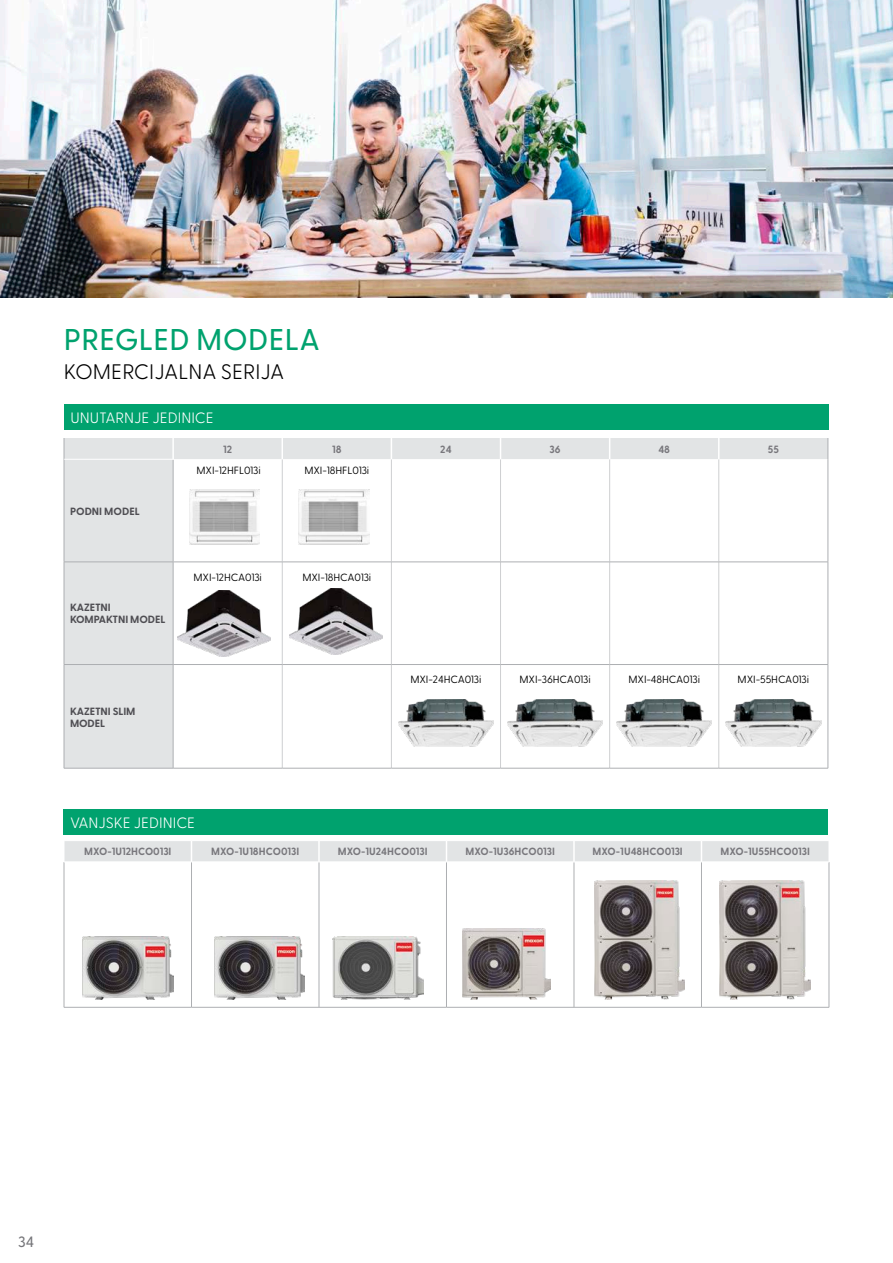
<style>
.page{position:relative;width:893px;height:1263px;background:#fff}
.page>*{position:absolute;margin:0;border:0;box-sizing:border-box;transform-origin:0 0}
.t1{font:500 30px "Greycliff CF";letter-spacing:.01em;color:#00a26e}
.t2{font:300 21px "Greycliff CF";color:#000}
.t3{font:300 15px "Greycliff CF";color:#fff}
.t4{font:500 15px "Greycliff CF";color:#76767a}
.t5{font:10.5px "Greycliff CF";letter-spacing:-.01em;color:#000}
.t6{font:700 10.5px "Greycliff CF";letter-spacing:.005em;color:#78777c;scale:.96 1}
.t7{font:700 10.5px/12px "Greycliff CF";letter-spacing:-.01em;color:#4f4e53}
</style>
<div class="page">
<img style="left:0;top:0;width:893px;height:297px">
<div style="left:65px;top:438px;width:763px;height:330px;background:#e2e4e5"></div>
<svg style="left:174px;top:459px;width:654px;height:309px"></svg>
<svg style="left:174px;top:563px;width:654px;height:101px"></svg>
<hr style="left:282px;top:459px;width:1px;height:103px;background:#cecfd1">
<hr style="left:391px;top:459px;width:1px;height:103px;background:#cecfd1">
<hr style="left:500px;top:459px;width:1px;height:103px;background:#cecfd1">
<hr style="left:609px;top:459px;width:1px;height:103px;background:#cecfd1">
<hr style="left:718px;top:459px;width:1px;height:103px;background:#cecfd1">
<hr style="left:282px;top:562px;width:1px;height:102px;background:#cecfd1">
<hr style="left:391px;top:562px;width:1px;height:102px;background:#cecfd1">
<hr style="left:500px;top:562px;width:1px;height:102px;background:#cecfd1">
<hr style="left:609px;top:562px;width:1px;height:102px;background:#cecfd1">
<hr style="left:718px;top:562px;width:1px;height:102px;background:#cecfd1">
<hr style="left:282px;top:665px;width:1px;height:103px;background:#cecfd1">
<hr style="left:391px;top:665px;width:1px;height:103px;background:#cecfd1">
<hr style="left:500px;top:665px;width:1px;height:103px;background:#cecfd1">
<hr style="left:609px;top:665px;width:1px;height:103px;background:#cecfd1">
<hr style="left:718px;top:665px;width:1px;height:103px;background:#cecfd1">
<svg style="left:828px;top:438px;width:1px;height:21px"></svg>
<hr style="left:828px;top:459px;width:1px;height:103px;background:#adafb2">
<hr style="left:173px;top:562px;width:109px;height:1px;background:#adafb2">
<hr style="left:282px;top:562px;width:109px;height:1px;background:#adafb2">
<hr style="left:391px;top:562px;width:109px;height:1px;background:#adafb2">
<hr style="left:500px;top:562px;width:110px;height:1px;background:#adafb2">
<hr style="left:610px;top:562px;width:109px;height:1px;background:#adafb2">
<hr style="left:719px;top:562px;width:109px;height:1px;background:#adafb2">
<hr style="left:828px;top:562px;width:1px;height:102px;background:#adafb2">
<hr style="left:173px;top:664px;width:109px;height:1px;background:#adafb2">
<hr style="left:282px;top:664px;width:109px;height:1px;background:#adafb2">
<hr style="left:391px;top:664px;width:109px;height:1px;background:#adafb2">
<hr style="left:500px;top:664px;width:110px;height:1px;background:#adafb2">
<hr style="left:610px;top:664px;width:109px;height:1px;background:#adafb2">
<hr style="left:719px;top:664px;width:109px;height:1px;background:#adafb2">
<hr style="left:828px;top:665px;width:1px;height:103px;background:#adafb2">
<hr style="left:173px;top:768px;width:109px;height:1px;background:#adafb2">
<hr style="left:282px;top:768px;width:109px;height:1px;background:#adafb2">
<hr style="left:391px;top:768px;width:109px;height:1px;background:#adafb2">
<hr style="left:500px;top:768px;width:110px;height:1px;background:#adafb2">
<hr style="left:610px;top:768px;width:109px;height:1px;background:#adafb2">
<hr style="left:719px;top:768px;width:109px;height:1px;background:#adafb2">
<svg style="left:64px;top:438px;width:1px;height:21px"></svg>
<hr style="left:64px;top:459px;width:1px;height:103px;background:#adafb2">
<hr style="left:173px;top:459px;width:1px;height:103px;background:#adafb2">
<hr style="left:64px;top:562px;width:109px;height:1px;background:#adafb2">
<hr style="left:64px;top:562px;width:1px;height:102px;background:#adafb2">
<hr style="left:173px;top:562px;width:1px;height:102px;background:#adafb2">
<hr style="left:64px;top:664px;width:109px;height:1px;background:#adafb2">
<hr style="left:64px;top:665px;width:1px;height:103px;background:#adafb2">
<hr style="left:173px;top:665px;width:1px;height:103px;background:#adafb2">
<hr style="left:64px;top:768px;width:109px;height:1px;background:#adafb2">
<hr style="left:172px;top:438px;width:2px;height:21px;background:#fff">
<hr style="left:281px;top:438px;width:2px;height:21px;background:#fff">
<svg style="left:391px;top:438px;width:1px;height:21px"></svg>
<svg style="left:500px;top:438px;width:1px;height:21px"></svg>
<svg style="left:609px;top:438px;width:1px;height:21px"></svg>
<svg style="left:718px;top:438px;width:1px;height:21px"></svg>
<hr style="left:64px;top:459px;width:110px;height:1px;background:#fff">
<img style="left:189px;top:490px;width:71px;height:55px">
<img style="left:299px;top:490px;width:70px;height:55px">
<img style="left:178px;top:591px;width:93px;height:66px">
<img style="left:290px;top:589px;width:92px;height:66px">
<img style="left:398px;top:700px;width:96px;height:47px">
<img style="left:507px;top:700px;width:96px;height:47px">
<img style="left:616px;top:700px;width:96px;height:47px">
<img style="left:725px;top:700px;width:96px;height:47px">
<svg style="left:65px;top:863px;width:764px;height:144px"></svg>
<hr style="left:64px;top:862px;width:1px;height:145px;background:#adafb2">
<hr style="left:191px;top:862px;width:1px;height:145px;background:#adafb2">
<hr style="left:319px;top:862px;width:1px;height:145px;background:#adafb2">
<hr style="left:446px;top:862px;width:1px;height:145px;background:#adafb2">
<hr style="left:574px;top:862px;width:1px;height:145px;background:#adafb2">
<hr style="left:701px;top:862px;width:1px;height:145px;background:#adafb2">
<hr style="left:829px;top:862px;width:1px;height:145px;background:#adafb2">
<hr style="left:64px;top:1007px;width:127px;height:1px;background:#adafb2">
<hr style="left:191px;top:1007px;width:128px;height:1px;background:#adafb2">
<hr style="left:319px;top:1007px;width:127px;height:1px;background:#adafb2">
<hr style="left:446px;top:1007px;width:128px;height:1px;background:#adafb2">
<hr style="left:574px;top:1007px;width:127px;height:1px;background:#adafb2">
<hr style="left:701px;top:1007px;width:128px;height:1px;background:#adafb2">
<hr style="left:64px;top:862px;width:127px;height:1px;background:#fff">
<hr style="left:191px;top:862px;width:128px;height:1px;background:#fff">
<hr style="left:319px;top:862px;width:127px;height:1px;background:#fff">
<hr style="left:446px;top:862px;width:128px;height:1px;background:#fff">
<hr style="left:574px;top:862px;width:127px;height:1px;background:#fff">
<hr style="left:701px;top:862px;width:128px;height:1px;background:#fff">
<div style="left:64px;top:841px;width:765px;height:20px;background:#e2e4e5"></div>
<img style="left:83px;top:937px;width:90px;height:63px">
<img style="left:214px;top:937px;width:91px;height:63px">
<img style="left:463px;top:928px;width:88px;height:72px">
<img style="left:594px;top:881px;width:90px;height:119px">
<img style="left:720px;top:881px;width:90px;height:119px">
<img style="left:333px;top:937px;width:90px;height:63px">
<div style="left:64px;top:404px;width:764px;height:25px;background:#00a26e"></div>
<div style="left:63px;top:809px;width:765px;height:26px;background:#00a26e"></div>
<h1 class="t1" style="left:64px;top:317px;width:258px">PREGLED MODELA</h1>
<h2 class="t2" style="left:64px;top:356px;width:222px">KOMERCIJALNA SERIJA</h2>
<h3 class="t3" style="left:70px;top:406px;width:145px">UNUTARNJE JEDINICE</h3>
<p class="t6" style="left:223px;top:441px;width:11px">12</p>
<p class="t6" style="left:332px;top:441px;width:11px">18</p>
<p class="t6" style="left:440px;top:441px;width:13px">24</p>
<p class="t6" style="left:550px;top:441px;width:13px">36</p>
<p class="t6" style="left:658px;top:441px;width:14px">48</p>
<p class="t6" style="left:768px;top:441px;width:13px">55</p>
<p class="t7" style="left:70px;top:505px;width:71px">PODNI MODEL</p>
<p class="t7" style="left:70px;top:601px;width:97px">KAZETNI<br>KOMPAKTNI MODEL</p>
<p class="t5" style="left:196px;top:462px;width:66px">MXI-12HFL013i</p>
<p class="t5" style="left:304px;top:462px;width:66px">MXI-18HFL013i</p>
<p class="t5" style="left:193px;top:569px;width:70px">MXI-12HCA013i</p>
<p class="t5" style="left:302px;top:569px;width:70px">MXI-18HCA013i</p>
<p class="t7" style="left:70px;top:704px;width:67px">KAZETNI SLIM<br>MODEL</p>
<h3 class="t3" style="left:70px;top:811px;width:127px">VANJSKE JEDINICE</h3>
<p class="t5" style="left:410px;top:672px;width:73px">MXI-24HCA013i</p>
<p class="t5" style="left:519px;top:672px;width:73px">MXI-36HCA013i</p>
<p class="t5" style="left:628px;top:672px;width:73px">MXI-48HCA013i</p>
<p class="t5" style="left:738px;top:672px;width:73px">MXI-55HCA013i</p>
<p class="t6" style="left:84px;top:844px;width:93px">MXO-1U12HCO013I</p>
<p class="t6" style="left:211px;top:844px;width:93px">MXO-1U18HCO013I</p>
<p class="t6" style="left:338px;top:844px;width:95px">MXO-1U24HCO013I</p>
<p class="t6" style="left:466px;top:844px;width:95px">MXO-1U36HCO013I</p>
<p class="t6" style="left:593px;top:844px;width:95px">MXO-1U48HCO013I</p>
<p class="t6" style="left:721px;top:844px;width:95px">MXO-1U55HCO013I</p>
<h3 class="t4" style="left:18px;top:1231px;width:17px">34</h3>
</div>
